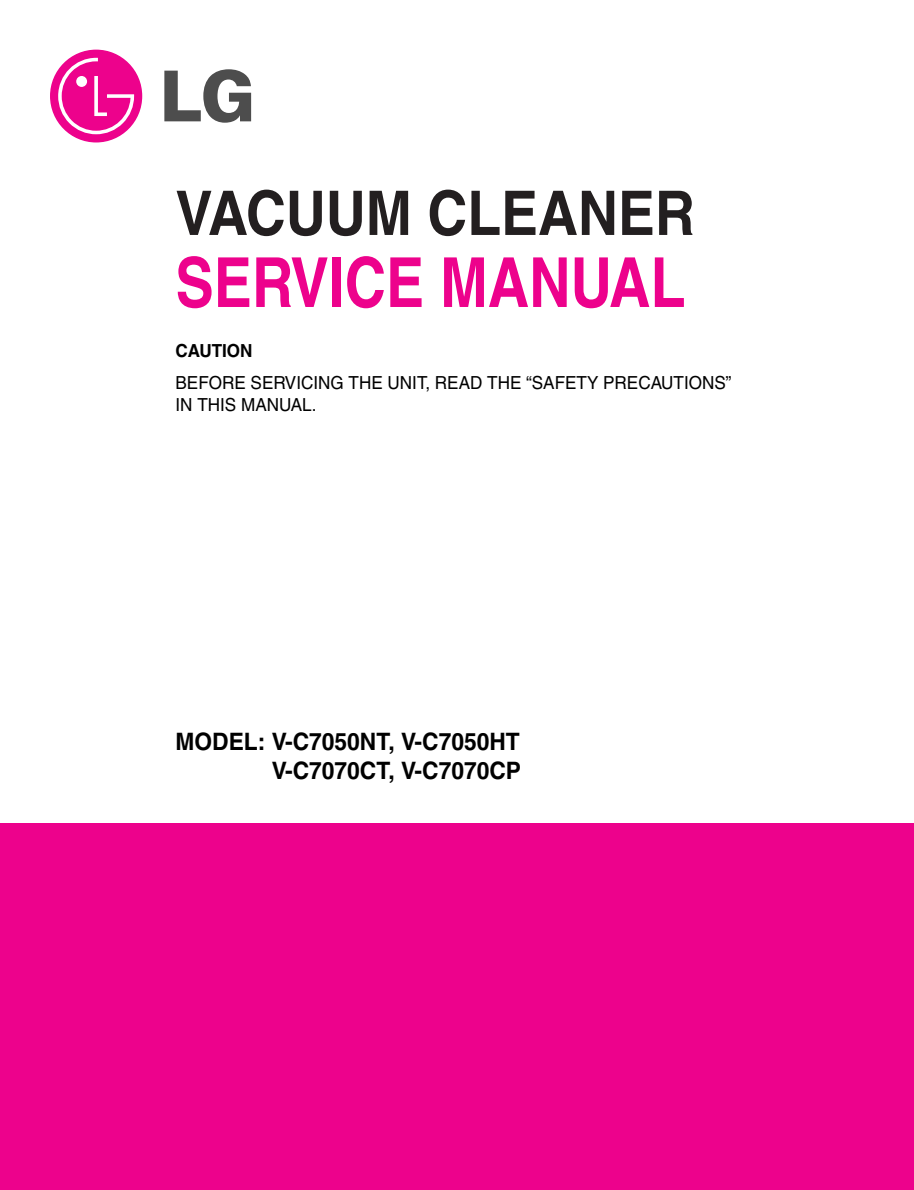
<style>
.page{position:relative;width:914px;height:1190px;background:#fff}
.page>*{position:absolute;margin:0;border:0;box-sizing:border-box;transform-origin:0 0}
.t1{font:700 69px "Helvetica";color:#ed028c;scale:.83 1}
.t2{font:700 61.5px "Helvetica";color:#231f20;scale:.9 1}
.t3{font:700 24px/28.8px "Helvetica";color:#000;text-align:right;scale:.95 1}
.t4{font:18px/21.6px "Helvetica";color:#000;scale:.95 1}
.t5{font:700 18px "Helvetica";color:#000;scale:.95 1}
</style>
<div class="page">
<div style="left:0;top:823px;width:914px;height:367px;background:#ed028c"></div>
<svg style="left:164px;top:69px;width:87px;height:54px"></svg>
<div style="left:50px;top:50px;width:92px;height:92px;background:#ed028c;border:2px solid #ed028c;border-radius:50%"></div>
<svg style="left:58px;top:58px;width:76px;height:76px"></svg>
<h2 class="t2" style="left:175px;top:191px;width:578px">VACUUM CLEANER</h2>
<h1 class="t1" style="left:175px;top:257px;width:616px">SERVICE MANUAL</h1>
<p class="t5" style="left:175px;top:344px;width:83px">CAUTION</p>
<p class="t4" style="left:175px;top:373px;width:587px">BEFORE SERVICING THE UNIT, READ THE “SAFETY PRECAUTIONS”<br>IN THIS MANUAL.</p>
<h3 class="t3" style="left:175px;top:730px;width:365px">MODEL: V-C7050NT, V-C7050HT<br>V-C7070CT, V-C7070CP</h3>
</div>
